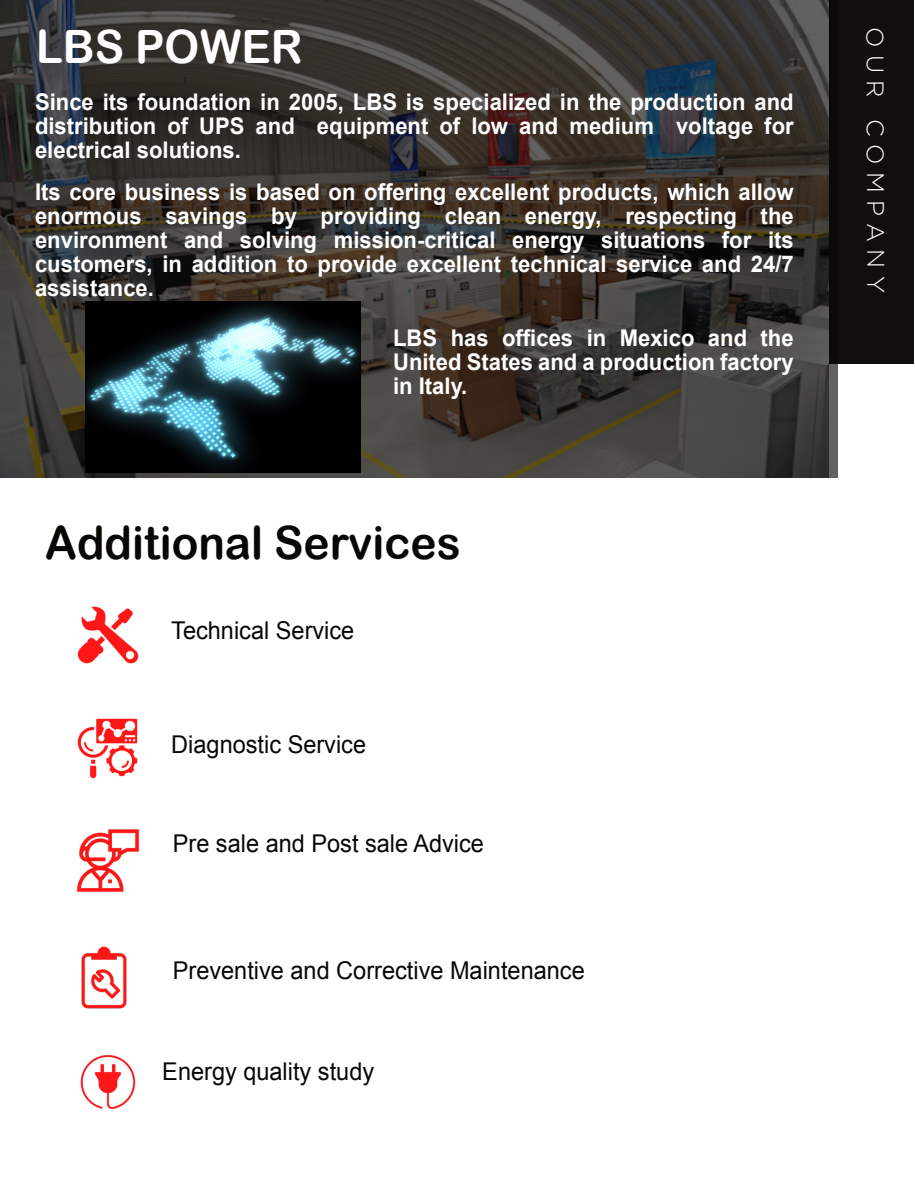
<style>
.page{position:relative;width:915px;height:1192px;background:#fff}
.page>*{position:absolute;margin:0;border:0;box-sizing:border-box;transform-origin:0 0}
.t1{font:45.9px "Arial Rounded MT Bold";color:#080704;scale:.96 1}
.t2{font:45.9px "Arial Rounded MT Bold";color:#fff;scale:.96 1}
.t3{font:24.45px "Arial";color:#080704;scale:.96 1}
.t4{font:300 24px "Gotham";letter-spacing:.295em;color:#fff}
.t5{font:700 22.95px/24px "Arial";color:#fff;text-align:justify;scale:.96 1}
</style>
<div class="page">
<div style="left:828px;top:0;width:85px;height:364px;background:#110e0e"></div>
<div style="left:0;top:0;width:837px;height:477px;background:#080704;opacity:.64"></div>
<img style="left:77px;top:606px;width:62px;height:58px">
<img style="left:77px;top:718px;width:61px;height:61px">
<img style="left:80px;top:1055px;width:56px;height:54px">
<img style="left:77px;top:829px;width:63px;height:63px">
<img style="left:81px;top:946px;width:46px;height:63px">
<img style="left:86px;top:302px;width:274px;height:171px">
<h1 class="t2" style="left:36px;top:30px;width:279px">LBS POWER</h1>
<p class="t5" style="left:35px;top:92px;width:792px">Since its foundation in 2005, LBS is specialized in the production and distribution of UPS and equipment of low and medium voltage for electrical solutions.</p>
<p class="t5" style="left:35px;top:182px;width:792px">Its core business is based on offering excellent products, which allow enormous savings by providing clean energy, respecting the environment and solving mission-critical energy situations for its customers, in addition to provide excellent technical service and 24/7 assistance.</p>
<p class="t5" style="left:393px;top:328px;width:419px">LBS has offices in Mexico and the United States and a production factory in Italy.</p>
<h1 class="t1" style="left:45px;top:525px;width:434px">Additional Services</h1>
<p class="t3" style="left:171px;top:621px;width:192px">Technical Service</p>
<p class="t3" style="left:171px;top:735px;width:204px">Diagnostic Service</p>
<p class="t3" style="left:173px;top:834px;width:326px">Pre sale and Post sale Advice</p>
<p class="t3" style="left:173px;top:960px;width:431px">Preventive and Corrective Maintenance</p>
<p class="t3" style="left:162px;top:1062px;width:222px">Energy quality study</p>
<p class="t4" style="left:888px;top:27px;width:267px;rotate:90deg">OUR COMPANY</p>
</div>
